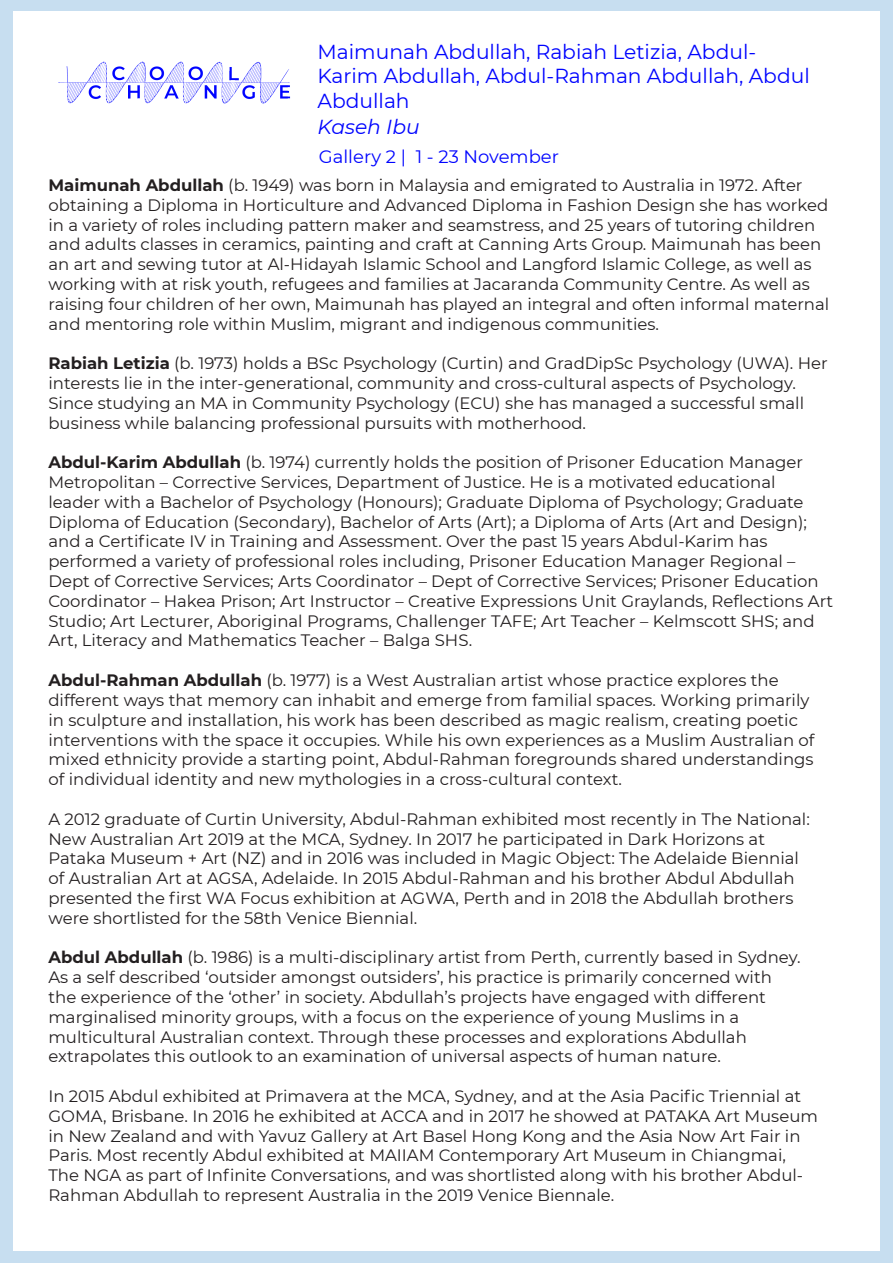
<style>
.page{position:relative;width:893px;height:1263px;background:#c7def0}
.page>*{position:absolute;margin:0;border:0;box-sizing:border-box;transform-origin:0 0}
.t1{font:20.25px/24.9px "Montserrat";color:#0104ff}
.t2{font:italic 20.25px "Montserrat";color:#0104ff}
.t3{font:18px "Montserrat";color:#0104ff}
.t4{font:16.5px/19.8px "Montserrat";color:#231f20}
.s1{font-weight:700}
</style>
<div class="page">
<div style="left:13px;top:12px;width:867px;height:1239px;background:#fff"></div>
<img style="left:48px;top:11px;width:254px;height:93px">
<p class="t1" style="left:317px;top:38px;width:494px">Maimunah Abdullah, Rabiah Letizia, Abdul-<br>Karim Abdullah, Abdul-Rahman Abdullah, Abdul<br>Abdullah</p>
<p class="t2" style="left:317px;top:113px;width:104px">Kaseh Ibu</p>
<p class="t3" style="left:319px;top:144px;width:242px">Gallery 2 | 1 - 23 November</p>
<p class="t4" style="left:48px;top:175px;width:782px"><span class="s1">Maimunah Abdullah</span> (b. 1949) was born in Malaysia and emigrated to Australia in 1972. After obtaining a Diploma in Horticulture and Advanced Diploma in Fashion Design she has worked in a variety of roles including pattern maker and seamstress, and 25 years of tutoring children and adults classes in ceramics, painting and craft at Canning Arts Group. Maimunah has been an art and sewing tutor at Al-Hidayah Islamic School and Langford Islamic College, as well as working with at risk youth, refugees and families at Jacaranda Community Centre. As well as raising four children of her own, Maimunah has played an integral and often informal maternal and mentoring role within Muslim, migrant and indigenous communities.</p>
<p class="t4" style="left:48px;top:353px;width:781px"><span class="s1">Rabiah Letizia</span> (b. 1973) holds a BSc Psychology (Curtin) and GradDipSc Psychology (UWA). Her interests lie in the inter-generational, community and cross-cultural aspects of Psychology.<br>Since studying an MA in Community Psychology (ECU) she has managed a successful small business while balancing professional pursuits with motherhood.</p>
<p class="t4" style="left:48px;top:452px;width:786px"><span class="s1">Abdul-Karim Abdullah</span> (b. 1974) currently holds the position of Prisoner Education Manager Metropolitan – Corrective Services, Department of Justice. He is a motivated educational<br>leader with a Bachelor of Psychology (Honours); Graduate Diploma of Psychology; Graduate Diploma of Education (Secondary), Bachelor of Arts (Art); a Diploma of Arts (Art and Design); and a Certificate IV in Training and Assessment. Over the past 15 years Abdul-Karim has performed a variety of professional roles including, Prisoner Education Manager Regional – Dept of Corrective Services; Arts Coordinator – Dept of Corrective Services; Prisoner Education Coordinator – Hakea Prison; Art Instructor – Creative Expressions Unit Graylands, Reflections Art Studio; Art Lecturer, Aboriginal Programs, Challenger TAFE; Art Teacher – Kelmscott SHS; and Art, Literacy and Mathematics Teacher – Balga SHS.</p>
<p class="t4" style="left:48px;top:670px;width:767px"><span class="s1">Abdul-Rahman Abdullah</span> (b. 1977) is a West Australian artist whose practice explores the different ways that memory can inhabit and emerge from familial spaces. Working primarily in sculpture and installation, his work has been described as magic realism, creating poetic interventions with the space it occupies. While his own experiences as a Muslim Australian of mixed ethnicity provide a starting point, Abdul-Rahman foregrounds shared understandings of individual identity and new mythologies in a cross-cultural context.</p>
<p class="t4" style="left:48px;top:808px;width:763px">A 2012 graduate of Curtin University, Abdul-Rahman exhibited most recently in The National:<br>New Australian Art 2019 at the MCA, Sydney. In 2017 he participated in Dark Horizons at Pataka Museum + Art (NZ) and in 2016 was included in Magic Object: The Adelaide Biennial of Australian Art at AGSA, Adelaide. In 2015 Abdul-Rahman and his brother Abdul Abdullah presented the first WA Focus exhibition at AGWA, Perth and in 2018 the Abdullah brothers were shortlisted for the 58th Venice Biennial.</p>
<p class="t4" style="left:48px;top:947px;width:754px"><span class="s1">Abdul Abdullah</span> (b. 1986) is a multi-disciplinary artist from Perth, currently based in Sydney.<br>As a self described ‘outsider amongst outsiders’, his practice is primarily concerned with the experience of the ‘other’ in society. Abdullah’s projects have engaged with different marginalised minority groups, with a focus on the experience of young Muslims in a multicultural Australian context. Through these processes and explorations Abdullah extrapolates this outlook to an examination of universal aspects of human nature.</p>
<p class="t4" style="left:48px;top:1085px;width:771px">In 2015 Abdul exhibited at Primavera at the MCA, Sydney, and at the Asia Pacific Triennial at GOMA, Brisbane. In 2016 he exhibited at ACCA and in 2017 he showed at PATAKA Art Museum in New Zealand and with Yavuz Gallery at Art Basel Hong Kong and the Asia Now Art Fair in Paris. Most recently Abdul exhibited at MAIIAM Contemporary Art Museum in Chiangmai, The NGA as part of Infinite Conversations, and was shortlisted along with his brother Abdul-Rahman Abdullah to represent Australia in the 2019 Venice Biennale.</p>
</div>
